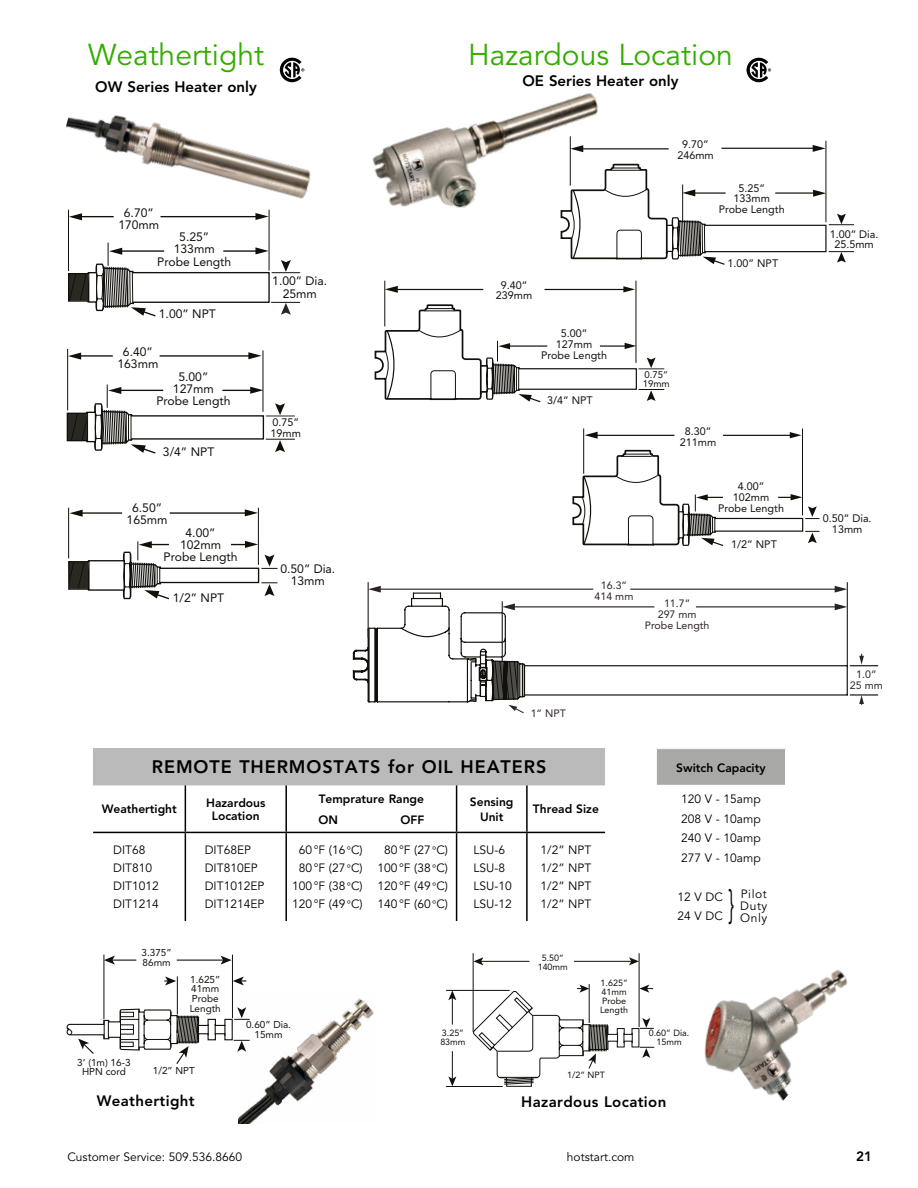
<style>
.page{position:relative;width:918px;height:1188px;background:#fff}
.page>*{position:absolute;margin:0;border:0;box-sizing:border-box;transform-origin:0 0}
.t1{font:39.75px "Avenir LT Std";color:#000;scale:.45 1}
.t2{font:30px "Avenir LT Std";color:#33ad00}
.t3{font:800 18px "Avenir LT Std";letter-spacing:.05em;color:#000}
.t4{font:800 15px "Avenir LT Std";color:#000}
.t5{font:800 15px "Avenir LT Std";letter-spacing:.025em;color:#000}
.t6{font:800 13.5px "Avenir LT Std";color:#000}
.t7{font:12.15px/12.1px "Avenir LT Std";color:#12100b;text-align:center}
.t8{font:12px/18px "Avenir LT Std";color:#000}
.t9{font:800 12px/13.5px "Avenir LT Std";color:#000;text-align:center}
.t10{font:10.8px/10.8px "Avenir LT Std";color:#12100b;text-align:center}
.t11{font:10.65px/11.1px "Avenir LT Std";color:#2b2422;text-align:center}
.t12{font:9.9px/9.9px "Avenir LT Std";color:#12100b}
.t13{font:9.6px/9.6px "Avenir LT Std";color:#12100b}
.t14{font:9px/9px "Avenir LT Std";color:#12100b;text-align:center}
.s1{font-size:10.5px}
</style>
<div class="page">
<img style="left:66px;top:115px;width:245px;height:84px">
<img style="left:372px;top:93px;width:244px;height:125px">
<svg style="left:572px;top:428px;width:248px;height:118px"></svg>
<svg style="left:375px;top:280px;width:289px;height:123px"></svg>
<hr style="left:826px;top:141px;width:1px;height:81px;background:#12100b">
<hr style="left:570px;top:136px;width:1px;height:50px;background:#12100b">
<hr style="left:581px;top:148px;width:88px;height:1px;background:#12100b">
<svg style="left:570px;top:145px;width:13px;height:7px"></svg>
<hr style="left:721px;top:148px;width:94px;height:1px;background:#12100b">
<svg style="left:813px;top:145px;width:13px;height:7px"></svg>
<svg style="left:561px;top:163px;width:293px;height:102px"></svg>
<svg style="left:68px;top:507px;width:210px;height:93px"></svg>
<svg style="left:68px;top:209px;width:233px;height:108px"></svg>
<hr style="left:67px;top:349px;width:1px;height:61px;background:#12100b">
<svg style="left:67px;top:350px;width:228px;height:104px"></svg>
<div style="left:93px;top:748px;width:512px;height:37px;background:#bababa"></div>
<svg style="left:93px;top:785px;width:512px;height:136px"></svg>
<hr style="left:185px;top:785px;width:1px;height:47px;background:#000">
<hr style="left:285px;top:785px;width:2px;height:47px;background:#000">
<hr style="left:456px;top:785px;width:1px;height:47px;background:#000">
<hr style="left:526px;top:785px;width:2px;height:47px;background:#000">
<hr style="left:93px;top:832px;width:92px;height:1px;background:#000">
<hr style="left:185px;top:832px;width:101px;height:1px;background:#000">
<hr style="left:185px;top:833px;width:1px;height:88px;background:#000">
<hr style="left:286px;top:832px;width:171px;height:1px;background:#000">
<hr style="left:285px;top:833px;width:2px;height:88px;background:#000">
<hr style="left:457px;top:832px;width:70px;height:1px;background:#000">
<hr style="left:456px;top:833px;width:1px;height:88px;background:#000">
<hr style="left:527px;top:832px;width:78px;height:1px;background:#000">
<hr style="left:526px;top:833px;width:2px;height:88px;background:#000">
<div style="left:656px;top:749px;width:130px;height:36px;background:#a8a8a7"></div>
<hr style="left:656px;top:749px;width:1px;height:36px;background:#fff">
<hr style="left:785px;top:749px;width:1px;height:36px;background:#fff">
<hr style="left:473px;top:953px;width:1px;height:79px;background:#12100b">
<hr style="left:481px;top:961px;width:48px;height:1px;background:#12100b">
<svg style="left:474px;top:957px;width:9px;height:8px"></svg>
<hr style="left:574px;top:961px;width:58px;height:1px;background:#12100b">
<svg style="left:629px;top:957px;width:10px;height:8px"></svg>
<hr style="left:446px;top:990px;width:64px;height:1px;background:#12100b">
<hr style="left:446px;top:1086px;width:57px;height:1px;background:#12100b">
<svg style="left:448px;top:990px;width:8px;height:35px"></svg>
<svg style="left:448px;top:1051px;width:8px;height:35px"></svg>
<hr style="left:589px;top:984px;width:1px;height:39px;background:#12100b">
<hr style="left:639px;top:953px;width:1px;height:74px;background:#12100b">
<svg style="left:472px;top:985px;width:182px;height:102px"></svg>
<img style="left:704px;top:969px;width:144px;height:132px">
<img style="left:238px;top:998px;width:136px;height:125px">
<hr style="left:232px;top:955px;width:1px;height:63px;background:#12100b">
<hr style="left:177px;top:976px;width:1px;height:38px;background:#12100b">
<hr style="left:177px;top:960px;width:47px;height:1px;background:#12100b">
<svg style="left:221px;top:956px;width:11px;height:9px"></svg>
<svg style="left:164px;top:976px;width:12px;height:9px"></svg>
<svg style="left:233px;top:976px;width:13px;height:9px"></svg>
<svg style="left:105px;top:956px;width:31px;height:9px"></svg>
<hr style="left:104px;top:955px;width:1px;height:64px;background:#12100b">
<svg style="left:67px;top:1007px;width:183px;height:58px"></svg>
<svg style="left:280px;top:58px;width:24px;height:24px"></svg>
<svg style="left:747px;top:58px;width:24px;height:24px"></svg>
<svg style="left:353px;top:592px;width:526px;height:111px"></svg>
<hr style="left:630px;top:589px;width:207px;height:1px;background:#2b2422">
<svg style="left:835px;top:586px;width:12px;height:7px"></svg>
<hr style="left:378px;top:589px;width:215px;height:1px;background:#2b2422">
<svg style="left:369px;top:586px;width:12px;height:7px"></svg>
<hr style="left:847px;top:582px;width:1px;height:84px;background:#2b2422">
<hr style="left:368px;top:582px;width:1px;height:56px;background:#2b2422">
<hr style="left:696px;top:606px;width:141px;height:1px;background:#2b2422">
<svg style="left:835px;top:604px;width:12px;height:6px"></svg>
<hr style="left:513px;top:606px;width:141px;height:1px;background:#2b2422">
<svg style="left:503px;top:604px;width:12px;height:6px"></svg>
<hr style="left:502px;top:601px;width:1px;height:61px;background:#2b2422">
<svg style="left:859px;top:695px;width:5px;height:10px"></svg>
<svg style="left:859px;top:654px;width:5px;height:11px"></svg>
<svg style="left:493px;top:661px;width:32px;height:53px"></svg>
<h2 class="t2" style="left:88px;top:37px;width:177px">Weathertight</h2>
<h2 class="t2" style="left:468px;top:37px;width:266px">Hazardous Location</h2>
<p class="t4" style="left:522px;top:72px;width:158px">OE Series Heater only</p>
<p class="t4" style="left:95px;top:78px;width:163px">OW Series Heater only</p>
<p class="t7" style="left:118px;top:206px;width:42px">6.70”<br>170mm</p>
<p class="t7" style="left:157px;top:231px;width:76px">5.25”<br>133mm<br>Probe Length</p>
<p class="t7" style="left:159px;top:308px;width:58px">1.00” NPT</p>
<p class="t7" style="left:117px;top:346px;width:42px">6.40”<br>163mm</p>
<p class="t7" style="left:156px;top:370px;width:76px">5.00”<br>127mm<br>Probe Length</p>
<p class="t7" style="left:163px;top:445px;width:53px">3/4” NPT</p>
<p class="t7" style="left:127px;top:502px;width:42px">6.50”<br>165mm</p>
<p class="t7" style="left:164px;top:527px;width:76px">4.00”<br>102mm<br>Probe Length</p>
<p class="t7" style="left:173px;top:591px;width:53px">1/2” NPT</p>
<p class="t7" style="left:272px;top:275px;width:56px">1.00” Dia.<br>25mm</p>
<p class="t10" style="left:271px;top:417px;width:32px;text-align:left">0.75”<br>19mm</p>
<p class="t7" style="left:280px;top:562px;width:56px">0.50” Dia.<br>13mm</p>
<p class="t10" style="left:677px;top:139px;width:38px">9.70”<br>246mm</p>
<p class="t10" style="left:719px;top:182px;width:67px">5.25”<br>133mm<br>Probe Length</p>
<p class="t10" style="left:496px;top:280px;width:38px">9.40”<br>239mm</p>
<p class="t10" style="left:541px;top:328px;width:67px">5.00”<br>127mm<br>Probe Length</p>
<p class="t10" style="left:547px;top:395px;width:47px">3/4” NPT</p>
<p class="t10" style="left:728px;top:258px;width:52px">1.00” NPT</p>
<p class="t13" style="left:643px;top:370px;width:29px">0.75”<br>19mm</p>
<p class="t10" style="left:680px;top:426px;width:38px">8.30”<br>211mm</p>
<p class="t10" style="left:718px;top:481px;width:67px">4.00”<br>102mm<br>Probe Length</p>
<p class="t10" style="left:731px;top:539px;width:47px">1/2” NPT</p>
<p class="t11" style="left:595px;top:580px;width:40px">16.3”<br>414 mm</p>
<p class="t11" style="left:645px;top:598px;width:66px">11.7”<br>297 mm<br>Probe Length</p>
<p class="t11" style="left:531px;top:708px;width:37px">1” NPT</p>
<h3 class="t3" style="left:152px;top:756px;width:396px">REMOTE THERMOSTATS for OIL HEATERS</h3>
<p class="t9" style="left:102px;top:803px;width:77px">Weathertight</p>
<p class="t9" style="left:206px;top:796px;width:61px">Hazardous<br>Location</p>
<p class="t9" style="left:318px;top:788px;width:107px;line-height:21px;text-align:left">Temprature Range<br>ON</p>
<p class="t9" style="left:470px;top:795px;width:45px;line-height:14.4px">Sensing<br>Unit</p>
<p class="t9" style="left:533px;top:803px;width:67px">Thread Size</p>
<p class="t9" style="left:401px;top:813px;width:25px">OFF</p>
<p class="t8" style="left:113px;top:841px;width:47px">DIT68<br>DIT810<br>DIT1012<br>DIT1214</p>
<p class="t8" style="left:205px;top:841px;width:61px">DIT68EP<br>DIT810EP<br>DIT1012EP<br>DIT1214EP</p>
<p class="t8" style="left:299px;top:841px;width:65px">60°F (16<span class="s1">°</span>C)</p>
<p class="t8" style="left:292px;top:841px;width:157px;text-align:right">80°F (27<span class="s1">°</span>C)<br>80°F (27<span class="s1">°</span>C) 100°F (38<span class="s1">°</span>C)<br>100°F (38<span class="s1">°</span>C) 120°F (49<span class="s1">°</span>C)<br>120°F (49<span class="s1">°</span>C) 140°F (60<span class="s1">°</span>C)</p>
<p class="t8" style="left:474px;top:841px;width:40px">LSU-6<br>LSU-8<br>LSU-10<br>LSU-12</p>
<p class="t8" style="left:541px;top:841px;width:52px;text-align:justify">1/2” NPT 1/2” NPT 1/2” NPT 1/2” NPT</p>
<p class="t12" style="left:142px;top:948px;width:32px">3.375”<br>86mm</p>
<p class="t12" style="left:190px;top:974px;width:33px">1.625”<br>41mm<br>Probe<br>Length</p>
<p class="t12" style="left:77px;top:1057px;width:55px;text-align:center">3’ (1m) 16-3<br>HPN cord</p>
<p class="t12" style="left:153px;top:1065px;width:44px">1/2” NPT</p>
<p class="t12" style="left:246px;top:1020px;width:47px;text-align:center">0.60” Dia.<br>15mm</p>
<p class="t14" style="left:440px;top:1029px;width:27px;text-align:left">3.25”<br>83mm</p>
<p class="t14" style="left:538px;top:954px;width:32px">5.50”<br>140mm</p>
<p class="t14" style="left:600px;top:979px;width:30px;text-align:left">1.625”<br>41mm<br>Probe<br>Length</p>
<p class="t14" style="left:567px;top:1070px;width:39px">1/2” NPT</p>
<p class="t9" style="left:676px;top:761px;width:91px">Switch Capacity</p>
<p class="t8" style="left:681px;top:790px;width:81px;line-height:19.5px;text-align:justify">120 V - 15amp 208 V - 10amp 240 V - 10amp 277 V - 10amp</p>
<p class="t8" style="left:678px;top:887px;width:47px;line-height:19.5px">12 V DC<br>24 V DC</p>
<p class="t8" style="left:740px;top:888px;width:29px;line-height:12px;text-align:justify">Pilot Duty Only</p>
<h1 class="t1" style="left:729px;top:881px;width:12px">}</h1>
<p class="t14" style="left:649px;top:1029px;width:42px">0.60” Dia.<br>15mm</p>
<p class="t5" style="left:97px;top:1092px;width:100px">Weathertight</p>
<p class="t5" style="left:521px;top:1093px;width:147px">Hazardous Location</p>
<p class="t10" style="left:830px;top:229px;width:50px">1.00” Dia.<br>25.5mm</p>
<p class="t10" style="left:823px;top:513px;width:50px">0.50” Dia.<br>13mm</p>
<p class="t11" style="left:850px;top:669px;width:34px">1.0”<br>25 mm</p>
<p class="t8" style="left:68px;top:1148px;width:176px">Customer Service: 509.536.8660</p>
<p class="t8" style="left:567px;top:1148px;width:69px">hotstart.com</p>
<p class="t6" style="left:856px;top:1148px;width:17px">21</p>
</div>
